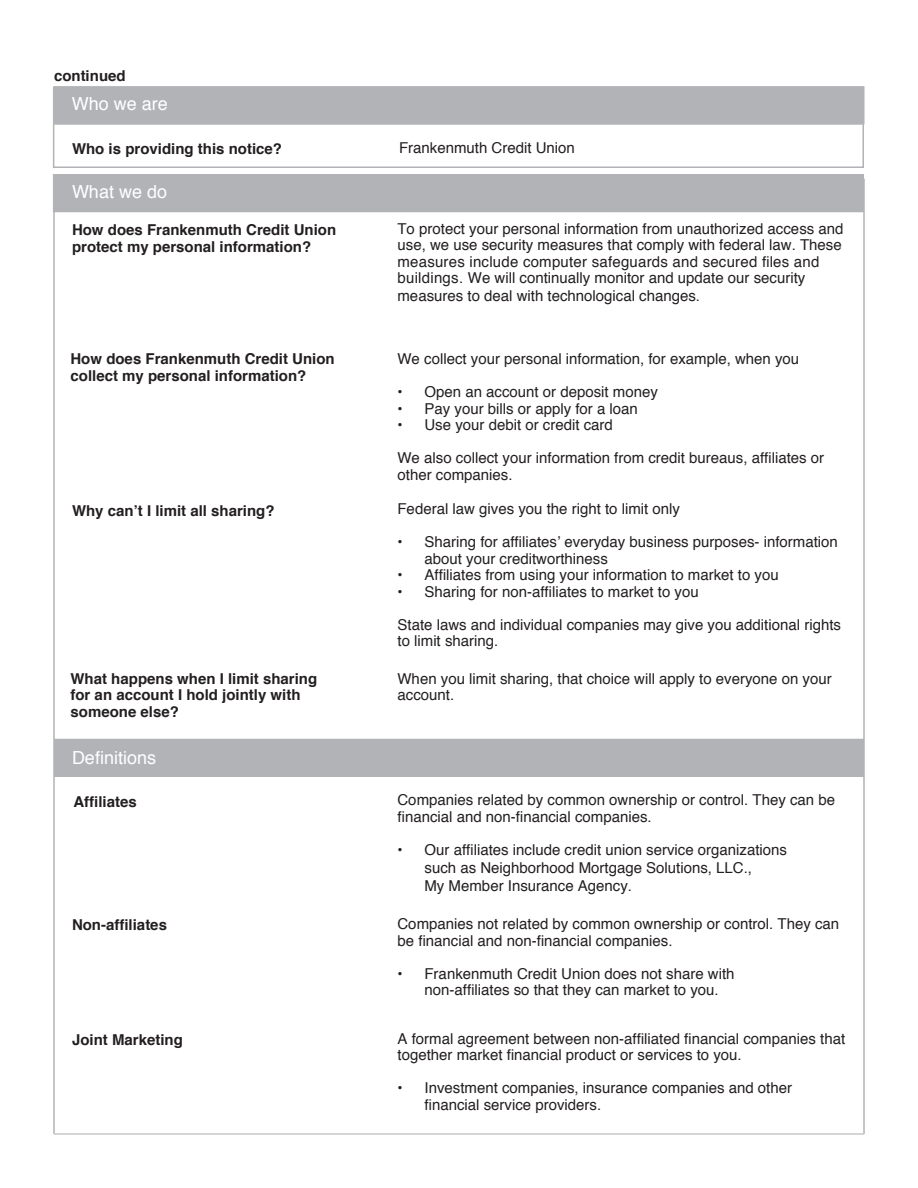
<style>
.page{position:relative;width:918px;height:1188px;background:#fff}
.page>*{position:absolute;margin:0;border:0;box-sizing:border-box;transform-origin:0 0}
.t1{font:18px "Helvetica";color:#fff}
.t2{font:15px/16.5px "Helvetica";color:#231f20}
.t3{font:700 15px/16.5px "Helvetica";color:#231f20}
</style>
<div class="page">
<div style="left:53px;top:87px;width:811px;height:81px;border:2px solid #b2b3b7"></div>
<div style="left:53px;top:86px;width:811px;height:38px;background:#b2b3b7"></div>
<div style="left:53px;top:174px;width:811px;height:38px;background:#b2b3b7"></div>
<div style="left:54px;top:739px;width:810px;height:38px;background:#b2b3b7"></div>
<hr style="left:53px;top:178px;width:2px;height:956px;background:#b2b3b7">
<hr style="left:863px;top:178px;width:2px;height:956px;background:#b2b3b7">
<hr style="left:54px;top:1133px;width:810px;height:2px;background:#c7c8ca">
<p class="t3" style="left:54px;top:67px;width:73px">continued</p>
<p class="t1" style="left:72px;top:92px;width:98px">Who we are</p>
<p class="t3" style="left:72px;top:140px;width:212px">Who is providing this notice?</p>
<p class="t2" style="left:399px;top:139px;width:177px">Frankenmuth Credit Union</p>
<p class="t1" style="left:72px;top:180px;width:97px">What we do</p>
<p class="t3" style="left:72px;top:221px;width:266px">How does Frankenmuth Credit Union</p>
<p class="t3" style="left:72px;top:238px;width:241px">protect my personal information?</p>
<p class="t2" style="left:398px;top:220px;width:448px">To protect your personal information from unauthorized access and use, we use security measures that comply with federal law. These measures include computer safeguards and secured files and buildings. We will continually monitor and update our security</p>
<p class="t2" style="left:398px;top:287px;width:304px">measures to deal with technological changes.</p>
<p class="t3" style="left:70px;top:350px;width:266px">How does Frankenmuth Credit Union</p>
<p class="t3" style="left:70px;top:367px;width:237px">collect my personal information?</p>
<p class="t3" style="left:72px;top:502px;width:204px">Why can’t I limit all sharing?</p>
<p class="t3" style="left:70px;top:670px;width:248px">What happens when I limit sharing</p>
<p class="t3" style="left:70px;top:686px;width:232px">for an account I hold jointly with someone else?</p>
<p class="t1" style="left:72px;top:746px;width:86px">Definitions</p>
<p class="t3" style="left:74px;top:793px;width:65px">Affiliates</p>
<p class="t3" style="left:72px;top:916px;width:97px">Non-affiliates</p>
<p class="t3" style="left:72px;top:1031px;width:112px">Joint Marketing</p>
<p class="t2" style="left:398px;top:350px;width:403px">We collect your personal information, for example, when you</p>
<p class="t2" style="left:398px;top:383px;width:262px">• Open an account or deposit money</p>
<p class="t2" style="left:398px;top:400px;width:242px">• Pay your bills or apply for a loan</p>
<p class="t2" style="left:398px;top:416px;width:217px">• Use your debit or credit card</p>
<p class="t2" style="left:398px;top:449px;width:428px">We also collect your information from credit bureaus, affiliates or other companies.</p>
<p class="t2" style="left:398px;top:500px;width:284px">Federal law gives you the right to limit only</p>
<p class="t2" style="left:424px;top:533px;width:415px;text-indent:-27px">• Sharing for affiliates’ everyday business purposes- information about your creditworthiness</p>
<p class="t2" style="left:398px;top:566px;width:383px">• Affiliates from using your information to market to you</p>
<p class="t2" style="left:398px;top:583px;width:303px">• Sharing for non-affiliates to market to you</p>
<p class="t2" style="left:398px;top:616px;width:445px">State laws and individual companies may give you additional rights to limit sharing.</p>
<p class="t2" style="left:398px;top:670px;width:436px">When you limit sharing, that choice will apply to everyone on your account.</p>
<p class="t2" style="left:398px;top:791px;width:439px">Companies related by common ownership or control. They can be financial and non-financial companies.</p>
<p class="t2" style="left:424px;top:840px;width:364px;line-height:18px;text-indent:-27px">• Our affiliates include credit union service organizations such as Neighborhood Mortgage Solutions, LLC.,<br>My Member Insurance Agency.</p>
<p class="t2" style="left:398px;top:916px;width:443px">Companies not related by common ownership or control. They can be financial and non-financial companies.</p>
<p class="t2" style="left:424px;top:965px;width:312px;text-indent:-27px">• Frankenmuth Credit Union does not share with non-affiliates so that they can market to you.</p>
<p class="t2" style="left:398px;top:1030px;width:449px">A formal agreement between non-affiliated financial companies that together market financial product or services to you.</p>
<p class="t2" style="left:424px;top:1079px;width:369px;text-indent:-27px">• Investment companies, insurance companies and other financial service providers.</p>
</div>
